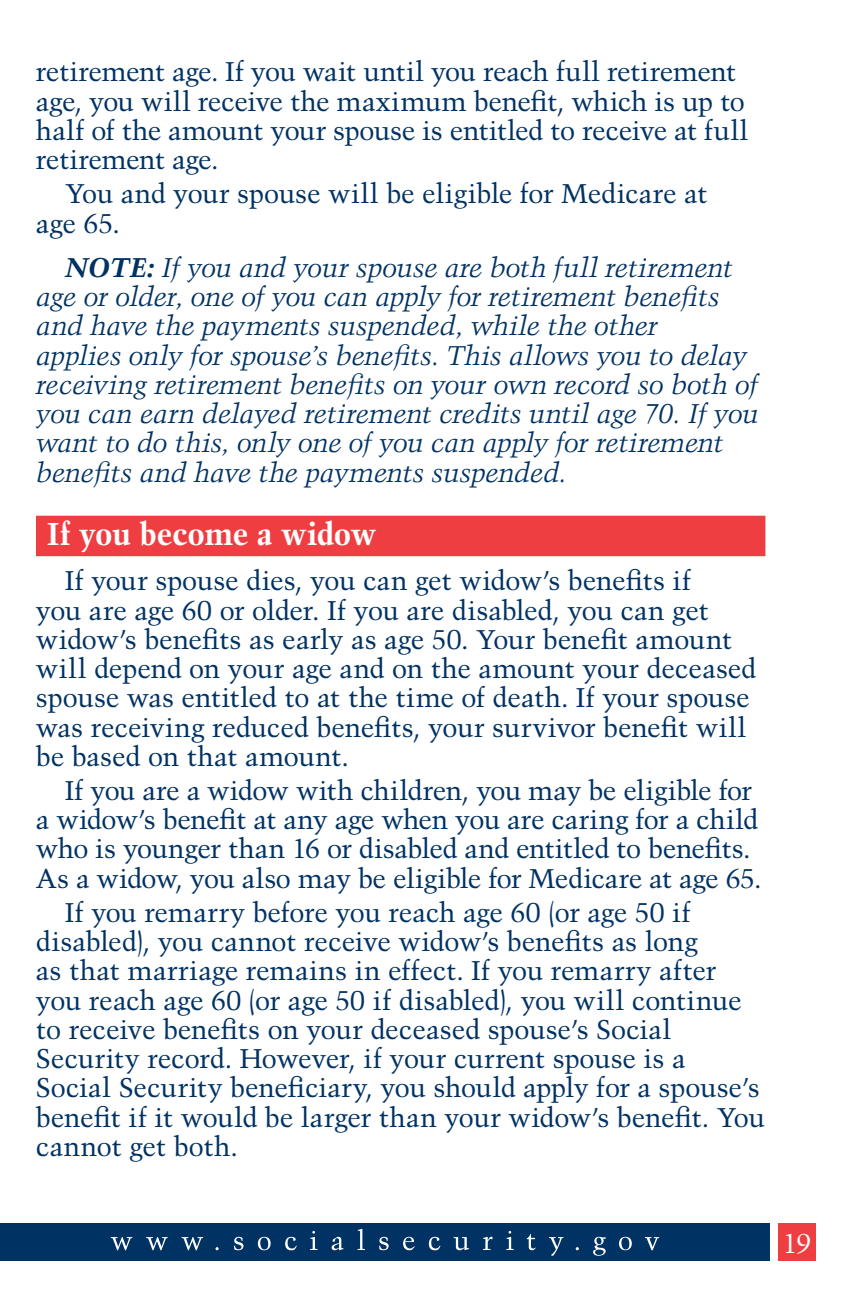
<style>
.page{position:relative;width:851px;height:1296px;background:#fff}
.page>*{position:absolute;margin:0;border:0;box-sizing:border-box;transform-origin:0 0}
.H1-1{font:700 31.5px "Trump Mediaeval";letter-spacing:-.02em;color:#fff}
.Paragraph{font:27px/29.2px "Trump Mediaeval";letter-spacing:-.01em;color:#003263}
.Notes{font:italic 27px/29.2px "Trump Mediaeval";letter-spacing:-.02em;color:#003263}
.t1{font:27px "Trump Mediaeval";color:#fff}
.s1{font-weight:700}
</style>
<div class="page">
<div style="left:778px;top:1223px;width:38px;height:38px;background:#ef3e42"></div>
<div style="left:0;top:1223px;width:770px;height:38px;background:#003263"></div>
<svg style="left:111px;top:1229px;width:548px;height:27px"></svg>
<div style="left:36px;top:516px;width:729px;height:40px;background:#ef3e42"></div>
<p class="Paragraph" style="left:36px;top:57px;width:714px">retirement age. If you wait until you reach full retirement age, you will receive the maximum benefit, which is up to half of the amount your spouse is entitled to receive at full retirement age.</p>
<p class="Paragraph" style="left:36px;top:179px;width:673px;text-indent:29px">You and your spouse will be eligible for Medicare at age 65.</p>
<p class="Notes" style="left:36px;top:252px;width:724px;text-indent:29px"><span class="s1">NOTE:</span> If you and your spouse are both full retirement age or older, one of you can apply for retirement benefits and have the payments suspended, while the other<br>applies only for spouse’s benefits. This allows you to delay receiving retirement benefits on your own record so both of you can earn delayed retirement credits until age 70. If you want to do this, only one of you can apply for retirement benefits and have the payments suspended.</p>
<h1 class="H1-1" style="left:47px;top:514px;width:331px">If you become a widow</h1>
<p class="Paragraph" style="left:36px;top:566px;width:721px;text-indent:29px">If your spouse dies, you can get widow’s benefits if<br>you are age 60 or older. If you are disabled, you can get widow’s benefits as early as age 50. Your benefit amount will depend on your age and on the amount your deceased spouse was entitled to at the time of death. If your spouse was receiving reduced benefits, your survivor benefit will be based on that amount.</p>
<p class="Paragraph" style="left:36px;top:776px;width:727px;text-indent:29px">If you are a widow with children, you may be eligible for a widow’s benefit at any age when you are caring for a child who is younger than 16 or disabled and entitled to benefits.<br>As a widow, you also may be eligible for Medicare at age 65.</p>
<p class="Paragraph" style="left:36px;top:897px;width:730px;text-indent:29px">If you remarry before you reach age 60 (or age 50 if disabled), you cannot receive widow’s benefits as long<br>as that marriage remains in effect. If you remarry after you reach age 60 (or age 50 if disabled), you will continue to receive benefits on your deceased spouse’s Social Security record. However, if your current spouse is a Social Security beneficiary, you should apply for a spouse’s benefit if it would be larger than your widow’s benefit. You cannot get both.</p>
<p class="t1" style="left:782px;top:1227px;width:30px">19</p>
</div>
